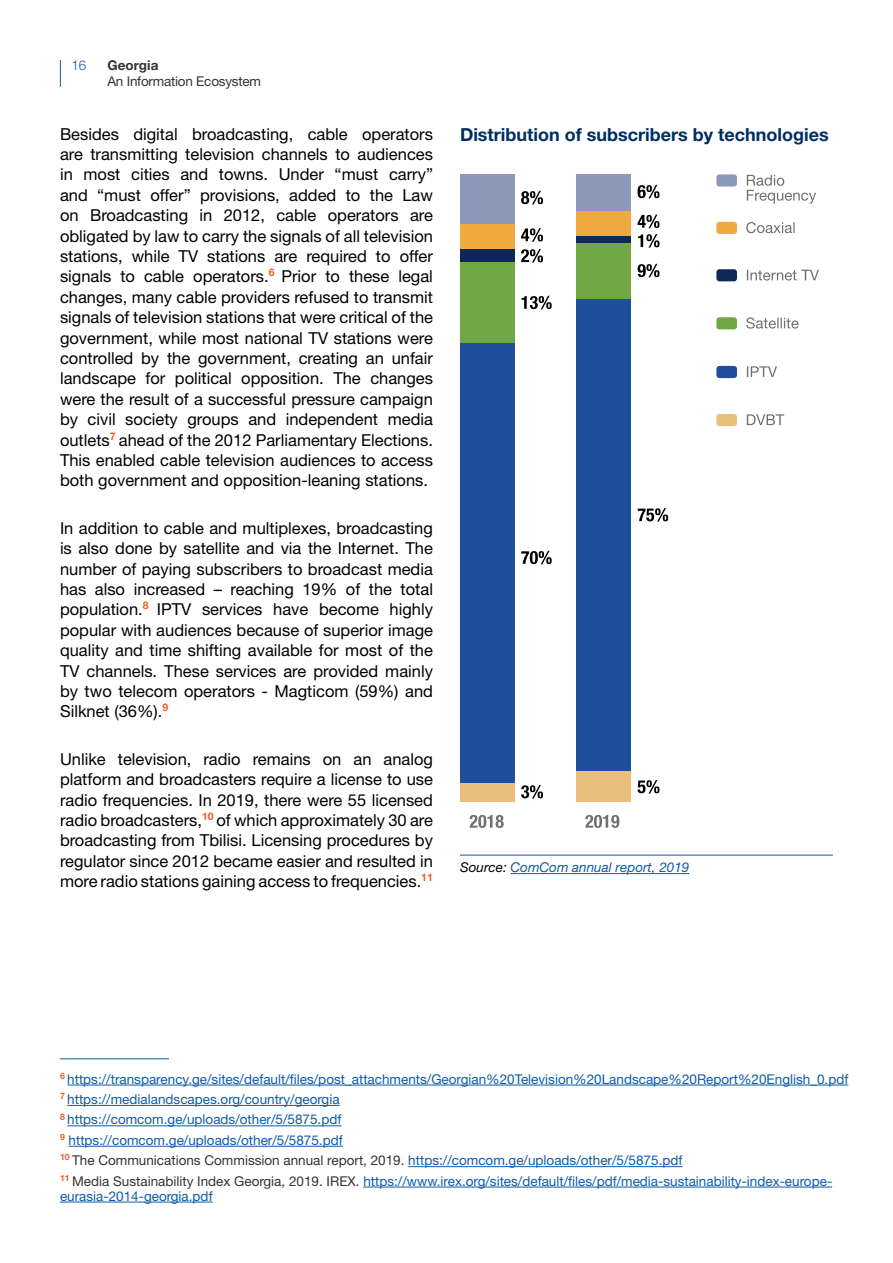
<style>
.page{position:relative;width:893px;height:1263px;background:#fff}
.page>*{position:absolute;margin:0;border:0;box-sizing:border-box;transform-origin:0 0}
.t1{font:700 18px "Helvetica Neue LT Std";color:#002e62}
.t2{font:16.5px/20.4px "Helvetica Neue LT Std";color:#000;text-align:justify}
.t3{font:13.5px/20.4px "Helvetica Neue LT Std";color:#0d5cab}
.t4{font:italic 13.5px "Helvetica Neue LT Std";color:#0d5cab}
.t5{font:13.5px "Helvetica Neue LT Std";letter-spacing:-.015em;color:#333}
.t6{font:700 13.5px "Helvetica Neue LT Std";color:#333}
.t7{font:300 13.5px "Helvetica Neue LT Std";color:#0d5cab}
.s1{color:#000}
.s2{color:#333}
</style>
<div class="page">
<div style="left:460px;top:174px;width:55px;height:50px;background:#8d98b9"></div>
<div style="left:460px;top:224px;width:55px;height:25px;background:#efaa41"></div>
<div style="left:460px;top:249px;width:55px;height:13px;background:#102855"></div>
<div style="left:460px;top:262px;width:55px;height:81px;background:#71a844"></div>
<div style="left:460px;top:343px;width:55px;height:440px;background:#1f4f9c"></div>
<div style="left:460px;top:783px;width:55px;height:19px;background:#eabe7b"></div>
<div style="left:576px;top:770px;width:54px;height:32px;background:#eabe7b"></div>
<svg style="left:521px;top:191px;width:22px;height:13px"></svg>
<svg style="left:521px;top:228px;width:22px;height:14px"></svg>
<svg style="left:521px;top:249px;width:22px;height:14px"></svg>
<svg style="left:522px;top:296px;width:30px;height:13px"></svg>
<svg style="left:521px;top:551px;width:31px;height:13px"></svg>
<svg style="left:521px;top:785px;width:22px;height:14px"></svg>
<svg style="left:638px;top:185px;width:21px;height:13px"></svg>
<svg style="left:638px;top:215px;width:21px;height:13px"></svg>
<svg style="left:638px;top:234px;width:21px;height:14px"></svg>
<svg style="left:638px;top:264px;width:21px;height:13px"></svg>
<svg style="left:638px;top:508px;width:30px;height:14px"></svg>
<svg style="left:638px;top:780px;width:21px;height:14px"></svg>
<div style="left:576px;top:174px;width:54px;height:38px;background:#8d98b9"></div>
<div style="left:576px;top:212px;width:54px;height:25px;background:#efaa41"></div>
<div style="left:576px;top:237px;width:54px;height:6px;background:#102855"></div>
<div style="left:576px;top:243px;width:54px;height:56px;background:#71a844"></div>
<div style="left:576px;top:299px;width:54px;height:471px;background:#1f4f9c"></div>
<div style="left:716px;top:366px;width:21px;height:12px;background:#1f4f9c;border-radius:3px"></div>
<div style="left:716px;top:414px;width:21px;height:12px;background:#eabe7b;border-radius:3px"></div>
<svg style="left:747px;top:366px;width:30px;height:11px"></svg>
<svg style="left:747px;top:414px;width:37px;height:11px"></svg>
<div style="left:716px;top:174px;width:21px;height:13px;background:#8d98b9;border-radius:3px"></div>
<div style="left:716px;top:222px;width:21px;height:12px;background:#efaa41;border-radius:3px"></div>
<div style="left:716px;top:269px;width:21px;height:12px;background:#102855;border-radius:3px"></div>
<div style="left:716px;top:317px;width:21px;height:12px;background:#71a844;border-radius:3px"></div>
<svg style="left:747px;top:175px;width:69px;height:29px"></svg>
<svg style="left:746px;top:222px;width:49px;height:11px"></svg>
<svg style="left:747px;top:270px;width:72px;height:11px"></svg>
<svg style="left:746px;top:317px;width:53px;height:12px"></svg>
<svg style="left:470px;top:815px;width:34px;height:13px"></svg>
<svg style="left:585px;top:815px;width:34px;height:13px"></svg>
<hr style="left:67px;top:1085px;width:781px;height:1px;background:#0d5cab">
<hr style="left:67px;top:1105px;width:273px;height:1px;background:#0d5cab">
<hr style="left:67px;top:1125px;width:274px;height:1px;background:#0d5cab">
<hr style="left:69px;top:1146px;width:274px;height:1px;background:#0d5cab">
<hr style="left:408px;top:1166px;width:274px;height:1px;background:#0d5cab">
<hr style="left:363px;top:1187px;width:469px;height:1px;background:#0d5cab">
<hr style="left:60px;top:1202px;width:153px;height:1px;background:#0d5cab">
<hr style="left:60px;top:1058px;width:109px;height:1px;background:#005cab">
<hr style="left:510px;top:873px;width:179px;height:1px;background:#0d5cab">
<hr style="left:460px;top:855px;width:373px;height:1px;background:#0d5cab">
<svg style="left:60px;top:60px;width:1px;height:27px"></svg>
<p class="t7" style="left:71px;top:57px;width:17px">16</p>
<p class="t6" style="left:107px;top:56px;width:52px">Georgia</p>
<p class="t5" style="left:107px;top:73px;width:155px">An Information Ecosystem</p>
<p class="t2" style="left:60px;top:123px;width:375px">Besides digital broadcasting, cable operators are transmitting television channels to audiences in most cities and towns. Under “must carry” and “must offer” provisions, added to the Law on Broadcasting in 2012, cable operators are obligated by law to carry the signals of all television stations, while TV stations are required to offer signals to cable operators.<sup>6</sup> Prior to these legal changes, many cable providers refused to transmit signals of television stations that were critical of the government, while most national TV stations were controlled by the government, creating an unfair landscape for political opposition. The changes were the result of a successful pressure campaign by civil society groups and independent media outlets<sup>7</sup> ahead of the 2012 Parliamentary Elections.<br>This enabled cable television audiences to access both government and opposition-leaning stations.</p>
<p class="t2" style="left:60px;top:517px;width:374px">In addition to cable and multiplexes, broadcasting is also done by satellite and via the Internet. The number of paying subscribers to broadcast media has also increased – reaching 19% of the total population.<sup>8</sup> IPTV services have become highly popular with audiences because of superior image quality and time shifting available for most of the TV channels. These services are provided mainly by two telecom operators - Magticom (59%) and Silknet (36%).<sup>9</sup></p>
<p class="t2" style="left:60px;top:748px;width:374px">Unlike television, radio remains on an analog platform and broadcasters require a license to use radio frequencies. In 2019, there were 55 licensed radio broadcasters,<sup>10</sup> of which approximately 30 are broadcasting from Tbilisi. Licensing procedures by regulator since 2012 became easier and resulted in more radio stations gaining access to frequencies.<sup>11</sup></p>
<p class="t1" style="left:460px;top:123px;width:370px">Distribution of subscribers by technologies</p>
<p class="t4" style="left:460px;top:859px;width:231px"><span class="s1">Source:</span> ComCom annual report, 2019</p>
<p class="t3" style="left:60px;top:1068px;width:790px"><sup>6</sup> https://transparency.ge/sites/default/files/post_attachments/Georgian%20Television%20Landscape%20Report%20English_0.pdf <sup>7</sup> https://medialandscapes.org/country/georgia<br><sup>8</sup> https://comcom.ge/uploads/other/5/5875.pdf<br><sup>9</sup> https://comcom.ge/uploads/other/5/5875.pdf<br><sup>10</sup> <span class="s2">The Communications Commission annual report, 2019.</span> https://comcom.ge/uploads/other/5/5875.pdf<br><sup>11</sup> <span class="s2">Media Sustainability Index Georgia, 2019. IREX.</span> https://www.irex.org/sites/default/files/pdf/media-sustainability-index-europe-</p>
<p class="t3" style="left:60px;top:1185px;width:154px">eurasia-2014-georgia.pdf</p>
</div>
